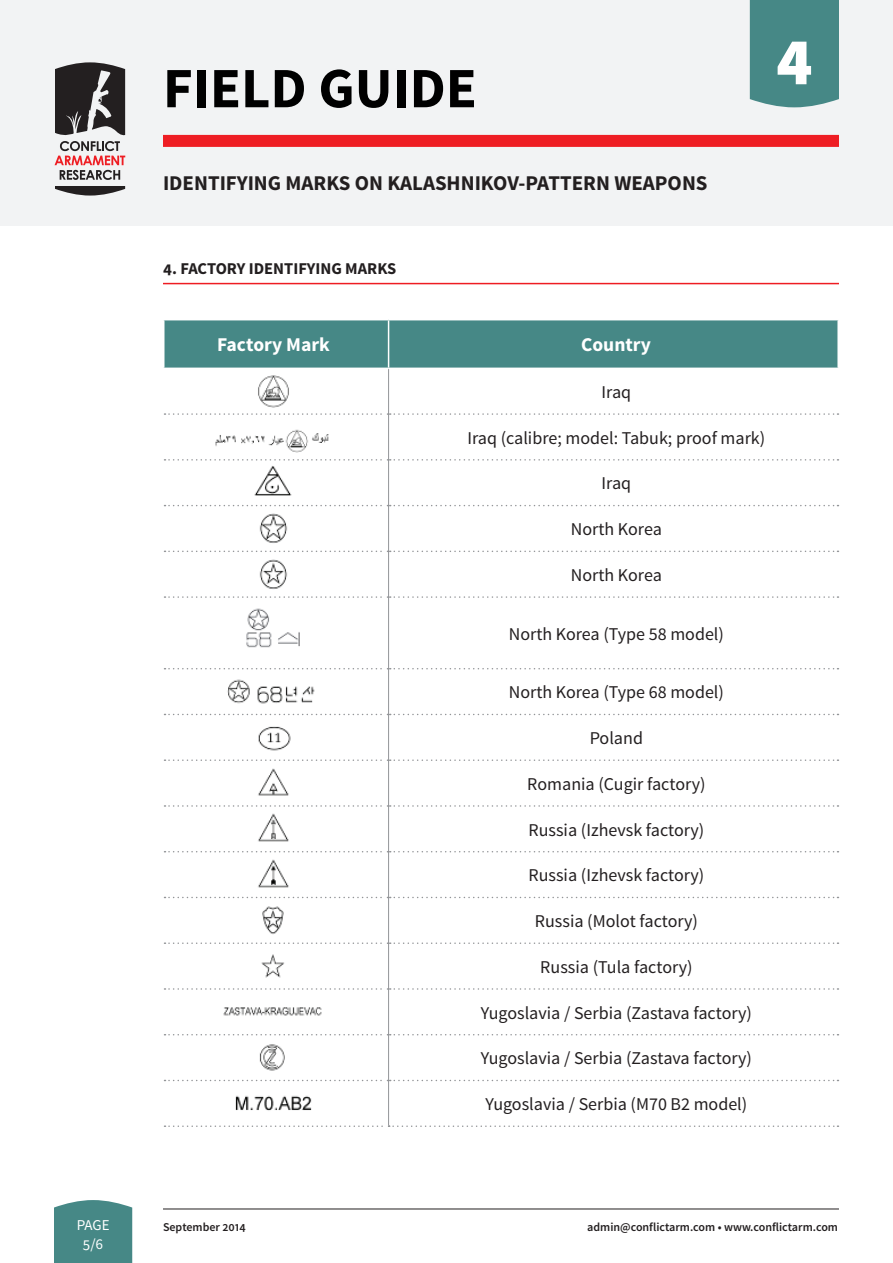
<style>
.page{position:relative;width:893px;height:1263px;background:#fff}
.page>*{position:absolute;margin:0;border:0;box-sizing:border-box;transform-origin:0 0}
.t1{font:900 67.2px "Source Sans Pro";color:#fff}
.t2{font:700 57px "Source Sans Pro";color:#000}
.t3{font:700 21px "Source Sans Pro";color:#231f20}
.t4{font:700 19.5px "Source Sans Pro";color:#fff}
.t5{font:18px "Source Sans Pro";color:#231f20}
.t6{font:700 16.5px "Source Sans Pro";color:#231f20}
.t7{font:15px/18.8px "Source Sans Pro";color:#fff;text-align:center}
.t8{font:600 12px "Source Sans Pro";color:#231f20}
</style>
<div class="page">
<div style="left:54px;top:1200px;width:78px;height:63px;background:#468886"></div>
<hr style="left:163px;top:1208px;width:676px;height:1px;background:#231f20">
<div style="left:0;top:0;width:893px;height:225px;background:#f2f3f4"></div>
<div style="left:750px;top:0;width:89px;height:107px;background:#468886"></div>
<div style="left:163px;top:135px;width:676px;height:12px;background:#ee1d23"></div>
<svg style="left:55px;top:186px;width:70px;height:10px"></svg>
<svg style="left:55px;top:62px;width:70px;height:118px"></svg>
<hr style="left:163px;top:283px;width:676px;height:1px;background:#ee1d23">
<div style="left:164px;top:320px;width:673px;height:48px;background:#468886"></div>
<hr style="left:388px;top:320px;width:1px;height:48px;background:#fff">
<svg style="left:164px;top:413px;width:674px;height:2px"></svg>
<svg style="left:164px;top:459px;width:674px;height:2px"></svg>
<svg style="left:164px;top:505px;width:674px;height:1px"></svg>
<svg style="left:164px;top:551px;width:674px;height:1px"></svg>
<svg style="left:164px;top:596px;width:674px;height:2px"></svg>
<svg style="left:164px;top:668px;width:674px;height:1px"></svg>
<svg style="left:164px;top:714px;width:674px;height:1px"></svg>
<svg style="left:164px;top:759px;width:674px;height:2px"></svg>
<svg style="left:164px;top:805px;width:674px;height:2px"></svg>
<svg style="left:164px;top:851px;width:674px;height:1px"></svg>
<svg style="left:164px;top:897px;width:674px;height:1px"></svg>
<svg style="left:164px;top:942px;width:674px;height:2px"></svg>
<svg style="left:164px;top:988px;width:674px;height:2px"></svg>
<svg style="left:164px;top:1034px;width:674px;height:1px"></svg>
<svg style="left:164px;top:1080px;width:674px;height:1px"></svg>
<svg style="left:164px;top:1125px;width:674px;height:2px"></svg>
<hr style="left:388px;top:369px;width:1px;height:45px;background:#939598">
<hr style="left:388px;top:414px;width:1px;height:46px;background:#939598">
<hr style="left:388px;top:460px;width:1px;height:46px;background:#939598">
<hr style="left:388px;top:506px;width:1px;height:45px;background:#939598">
<hr style="left:388px;top:551px;width:1px;height:46px;background:#939598">
<hr style="left:388px;top:597px;width:1px;height:72px;background:#939598">
<hr style="left:388px;top:669px;width:1px;height:45px;background:#939598">
<hr style="left:388px;top:714px;width:1px;height:46px;background:#939598">
<hr style="left:388px;top:760px;width:1px;height:46px;background:#939598">
<hr style="left:388px;top:806px;width:1px;height:46px;background:#939598">
<hr style="left:388px;top:852px;width:1px;height:45px;background:#939598">
<hr style="left:388px;top:897px;width:1px;height:46px;background:#939598">
<hr style="left:388px;top:943px;width:1px;height:46px;background:#939598">
<hr style="left:388px;top:989px;width:1px;height:46px;background:#939598">
<hr style="left:388px;top:1035px;width:1px;height:45px;background:#939598">
<hr style="left:388px;top:1080px;width:1px;height:45px;background:#939598">
<img style="left:258px;top:375px;width:31px;height:33px">
<img style="left:215px;top:429px;width:114px;height:23px">
<img style="left:254px;top:466px;width:38px;height:30px">
<img style="left:259px;top:513px;width:29px;height:30px">
<img style="left:259px;top:559px;width:29px;height:30px">
<img style="left:246px;top:608px;width:54px;height:40px">
<img style="left:227px;top:679px;width:88px;height:25px">
<img style="left:258px;top:726px;width:33px;height:25px">
<img style="left:258px;top:768px;width:31px;height:28px">
<img style="left:258px;top:813px;width:31px;height:29px">
<img style="left:258px;top:859px;width:31px;height:29px">
<img style="left:262px;top:906px;width:22px;height:28px">
<img style="left:261px;top:954px;width:24px;height:24px">
<img style="left:223px;top:1007px;width:99px;height:9px">
<img style="left:259px;top:1044px;width:26px;height:27px">
<img style="left:235px;top:1095px;width:77px;height:16px">
<h2 class="t2" style="left:163px;top:52px;width:315px">FIELD GUIDE</h2>
<p class="t3" style="left:163px;top:169px;width:546px">IDENTIFYING MARKS ON KALASHNIKOV-PATTERN WEAPONS</p>
<h1 class="t1" style="left:776px;top:18px;width:38px">4</h1>
<p class="t6" style="left:163px;top:258px;width:235px">4. FACTORY IDENTIFYING MARKS</p>
<p class="t4" style="left:217px;top:332px;width:114px">Factory Mark</p>
<p class="t4" style="left:581px;top:332px;width:71px">Country</p>
<p class="t5" style="left:602px;top:381px;width:31px">Iraq</p>
<p class="t5" style="left:467px;top:427px;width:299px">Iraq (calibre; model: Tabuk; proof mark)</p>
<p class="t5" style="left:602px;top:472px;width:31px">Iraq</p>
<p class="t5" style="left:571px;top:518px;width:93px">North Korea</p>
<p class="t5" style="left:571px;top:564px;width:93px">North Korea</p>
<p class="t5" style="left:509px;top:622px;width:217px">North Korea (Type 58 model)</p>
<p class="t5" style="left:509px;top:681px;width:217px">North Korea (Type 68 model)</p>
<p class="t5" style="left:590px;top:727px;width:55px">Poland</p>
<p class="t5" style="left:527px;top:773px;width:180px">Romania (Cugir factory)</p>
<p class="t5" style="left:528px;top:818px;width:178px">Russia (Izhevsk factory)</p>
<p class="t5" style="left:528px;top:864px;width:178px">Russia (Izhevsk factory)</p>
<p class="t5" style="left:535px;top:910px;width:165px">Russia (Molot factory)</p>
<p class="t5" style="left:540px;top:956px;width:154px">Russia (Tula factory)</p>
<p class="t5" style="left:481px;top:1001px;width:273px">Yugoslavia / Serbia (Zastava factory)</p>
<p class="t5" style="left:481px;top:1047px;width:273px">Yugoslavia / Serbia (Zastava factory)</p>
<p class="t5" style="left:485px;top:1093px;width:263px">Yugoslavia / Serbia (M70 B2 model)</p>
<p class="t7" style="left:77px;top:1216px;width:34px">PAGE<br>5/6</p>
<p class="t8" style="left:163px;top:1219px;width:84px">September 2014</p>
<p class="t8" style="left:587px;top:1219px;width:252px">admin@conflictarm.com • www.conflictarm.com</p>
</div>
